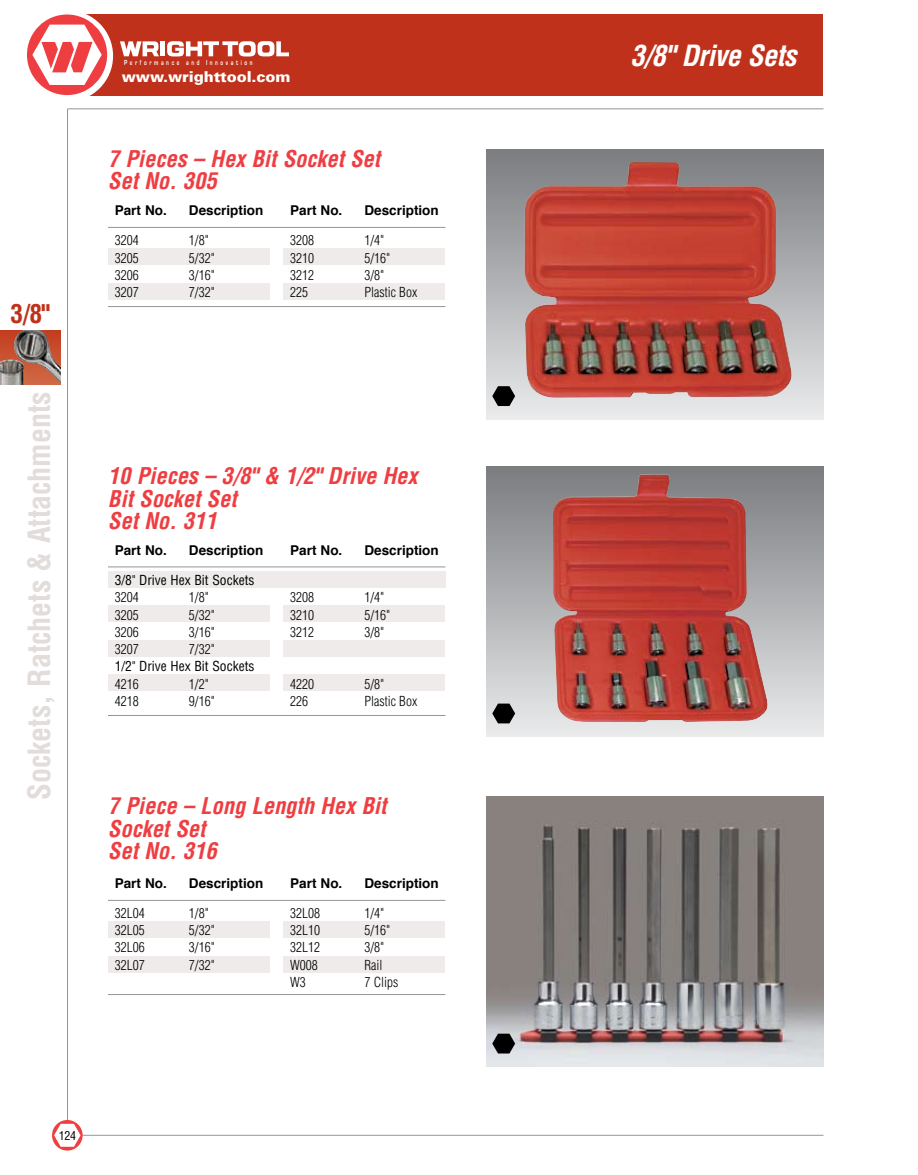
<style>
.page{position:relative;width:918px;height:1175px;background:#fff}
.page>*{position:absolute;margin:0;border:0;box-sizing:border-box;transform-origin:0 0}
.t1{font:700 condensed 30px "Helvetica";color:#e2dcda}
.t2{font:italic 700 condensed 28.5px "Helvetica";letter-spacing:-.02em;color:#fff}
.t3{font:700 condensed 25.5px "Helvetica";color:#bf311a}
.t4{font:italic 700 condensed 22.5px/22.5px "Helvetica";color:#ef3e42}
.t5{font:900 15px "Univers";letter-spacing:-.005em;color:#fff}
.t6{font:300 condensed 13.5px "Helvetica";color:#000}
.t7{font:700 13.5px "Helvetica";color:#000}
.t8{font:condensed 13.5px/17.2px "Helvetica";color:#000}
.t9{font:condensed 12px "Helvetica";color:#000}
.t10{font:700 7.5px "Eurostile";letter-spacing:.49em;color:#fff;scale:.7 1}
.s1{font-weight:300}
</style>
<div class="page">
<img style="left:486px;top:796px;width:338px;height:270px">
<div style="left:486px;top:467px;width:338px;height:270px;background:linear-gradient(to bottom,#797c7f,#e9eaeb)"></div>
<img style="left:553px;top:474px;width:215px;height:248px">
<div style="left:486px;top:149px;width:338px;height:270px;background:linear-gradient(to bottom,#797b7f,#e9eaeb)"></div>
<img style="left:524px;top:162px;width:268px;height:236px">
<hr style="left:67px;top:109px;width:1px;height:1026px;background:#939598">
<hr style="left:68px;top:1134px;width:756px;height:1px;background:#939598">
<hr style="left:68px;top:108px;width:756px;height:1px;background:#939598">
<svg style="left:52px;top:1120px;width:31px;height:30px"></svg>
<svg style="left:54px;top:1123px;width:27px;height:23px"></svg>
<div style="left:108px;top:605px;width:162px;height:17px;background:#eeebea"></div>
<div style="left:108px;top:570px;width:338px;height:17px;background:#eeebea"></div>
<div style="left:284px;top:605px;width:162px;height:17px;background:#eeebea"></div>
<div style="left:108px;top:674px;width:162px;height:17px;background:#eeebea"></div>
<div style="left:108px;top:640px;width:162px;height:17px;background:#eeebea"></div>
<div style="left:284px;top:674px;width:162px;height:17px;background:#eeebea"></div>
<div style="left:284px;top:640px;width:162px;height:17px;background:#eeebea"></div>
<hr style="left:108px;top:566px;width:338px;height:1px;background:#939598">
<hr style="left:108px;top:715px;width:338px;height:1px;background:#939598">
<svg style="left:492px;top:386px;width:23px;height:20px"></svg>
<svg style="left:492px;top:703px;width:23px;height:20px"></svg>
<div style="left:108px;top:283px;width:162px;height:17px;background:#eeebea"></div>
<div style="left:108px;top:248px;width:162px;height:17px;background:#eeebea"></div>
<div style="left:284px;top:248px;width:162px;height:17px;background:#eeebea"></div>
<div style="left:284px;top:283px;width:162px;height:17px;background:#eeebea"></div>
<hr style="left:108px;top:227px;width:338px;height:1px;background:#939598">
<hr style="left:108px;top:306px;width:338px;height:1px;background:#939598">
<div style="left:68px;top:14px;width:756px;height:81px;background:#bf311a"></div>
<div style="left:22px;top:10px;width:91px;height:92px;background:#fff;border-radius:50%"></div>
<svg style="left:27px;top:14px;width:80px;height:81px"></svg>
<svg style="left:120px;top:41px;width:39px;height:15px"></svg>
<hr style="left:161px;top:41px;width:4px;height:15px;background:#fff">
<svg style="left:167px;top:41px;width:122px;height:15px"></svg>
<img style="left:0;top:331px;width:61px;height:54px">
<div style="left:108px;top:955px;width:162px;height:17px;background:#eeebea"></div>
<div style="left:108px;top:921px;width:162px;height:17px;background:#eeebea"></div>
<div style="left:284px;top:921px;width:162px;height:17px;background:#eeebea"></div>
<div style="left:284px;top:955px;width:162px;height:17px;background:#eeebea"></div>
<hr style="left:108px;top:900px;width:338px;height:1px;background:#939598">
<hr style="left:108px;top:994px;width:338px;height:1px;background:#939598">
<svg style="left:492px;top:1033px;width:23px;height:20px"></svg>
<p class="t3" style="left:11px;top:298px;width:41px">3/8"</p>
<p class="t1" style="left:21px;top:800px;width:410px;rotate:-90deg">Sockets, Ratchets &amp; Attachments</p>
<p class="t10" style="left:124px;top:59px;width:185px">Performance and Innovation</p>
<p class="t5" style="left:122px;top:67px;width:170px">www.wrighttool.com</p>
<p class="t4" style="left:108px;top:147px;width:274px">7 Pieces – Hex Bit Socket Set<br>Set No. 305</p>
<p class="t7" style="left:115px;top:198px;width:54px">Part No.</p>
<p class="t7" style="left:189px;top:198px;width:76px">Description</p>
<p class="t7" style="left:290px;top:198px;width:54px">Part No.</p>
<p class="t7" style="left:364px;top:198px;width:76px">Description</p>
<p class="t6" style="left:115px;top:232px;width:25px">3204</p>
<p class="t6" style="left:189px;top:232px;width:21px">1/8"</p>
<p class="t6" style="left:290px;top:232px;width:25px">3208</p>
<p class="t6" style="left:364px;top:232px;width:21px">1/4"</p>
<p class="t6" style="left:115px;top:250px;width:25px">3205</p>
<p class="t6" style="left:189px;top:250px;width:27px">5/32"</p>
<p class="t6" style="left:290px;top:250px;width:25px">3210</p>
<p class="t6" style="left:364px;top:250px;width:27px">5/16"</p>
<p class="t6" style="left:115px;top:267px;width:25px">3206</p>
<p class="t6" style="left:189px;top:267px;width:27px">3/16"</p>
<p class="t6" style="left:290px;top:267px;width:25px">3212</p>
<p class="t6" style="left:364px;top:267px;width:21px">3/8"</p>
<p class="t6" style="left:115px;top:284px;width:25px">3207</p>
<p class="t6" style="left:189px;top:284px;width:27px">7/32"</p>
<p class="t6" style="left:290px;top:284px;width:19px">225</p>
<p class="t6" style="left:364px;top:284px;width:54px">Plastic Box</p>
<p class="t4" style="left:108px;top:464px;width:311px">10 Pieces – 3/8" &amp; 1/2" Drive Hex<br>Bit Socket Set<br>Set No. 311</p>
<p class="t7" style="left:115px;top:538px;width:54px">Part No.</p>
<p class="t7" style="left:189px;top:538px;width:76px">Description</p>
<p class="t7" style="left:290px;top:538px;width:54px">Part No.</p>
<p class="t7" style="left:364px;top:538px;width:76px">Description</p>
<p class="t8" style="left:115px;top:571px;width:141px">3/8" Drive Hex Bit Sockets<br><span class="s1">3204</span></p>
<p class="t6" style="left:189px;top:589px;width:21px">1/8"</p>
<p class="t6" style="left:290px;top:589px;width:25px">3208</p>
<p class="t6" style="left:364px;top:589px;width:21px">1/4"</p>
<p class="t6" style="left:115px;top:607px;width:25px">3205</p>
<p class="t6" style="left:189px;top:607px;width:27px">5/32"</p>
<p class="t6" style="left:290px;top:607px;width:25px">3210</p>
<p class="t6" style="left:364px;top:607px;width:27px">5/16"</p>
<p class="t6" style="left:115px;top:624px;width:25px">3206</p>
<p class="t6" style="left:189px;top:624px;width:27px">3/16"</p>
<p class="t6" style="left:290px;top:624px;width:25px">3212</p>
<p class="t6" style="left:364px;top:624px;width:21px">3/8"</p>
<p class="t6" style="left:115px;top:641px;width:25px">3207</p>
<p class="t8" style="left:115px;top:640px;width:141px;text-indent:74px"><span class="s1">7/32"<br></span>1/2" Drive Hex Bit Sockets<br><span class="s1">4216</span></p>
<p class="t6" style="left:189px;top:676px;width:21px">1/2"</p>
<p class="t6" style="left:290px;top:676px;width:25px">4220</p>
<p class="t6" style="left:364px;top:676px;width:21px">5/8"</p>
<p class="t6" style="left:115px;top:693px;width:25px">4218</p>
<p class="t6" style="left:189px;top:693px;width:27px">9/16"</p>
<p class="t6" style="left:290px;top:693px;width:19px">226</p>
<p class="t6" style="left:364px;top:693px;width:54px">Plastic Box</p>
<p class="t4" style="left:108px;top:794px;width:280px">7 Piece – Long Length Hex Bit<br>Socket Set<br>Set No. 316</p>
<p class="t7" style="left:115px;top:870px;width:54px">Part No.</p>
<p class="t7" style="left:189px;top:870px;width:76px">Description</p>
<p class="t7" style="left:290px;top:870px;width:54px">Part No.</p>
<p class="t7" style="left:364px;top:870px;width:76px">Description</p>
<p class="t6" style="left:115px;top:905px;width:31px">32L04</p>
<p class="t6" style="left:189px;top:905px;width:21px">1/8"</p>
<p class="t6" style="left:290px;top:905px;width:31px">32L08</p>
<p class="t6" style="left:364px;top:905px;width:21px">1/4"</p>
<p class="t6" style="left:115px;top:922px;width:31px">32L05</p>
<p class="t6" style="left:189px;top:922px;width:27px">5/32"</p>
<p class="t6" style="left:290px;top:922px;width:31px">32L10</p>
<p class="t6" style="left:364px;top:922px;width:27px">5/16"</p>
<p class="t6" style="left:115px;top:939px;width:31px">32L06</p>
<p class="t6" style="left:189px;top:939px;width:27px">3/16"</p>
<p class="t6" style="left:290px;top:939px;width:31px">32L12</p>
<p class="t6" style="left:364px;top:939px;width:21px">3/8"</p>
<p class="t6" style="left:115px;top:957px;width:31px">32L07</p>
<p class="t6" style="left:189px;top:957px;width:27px">7/32"</p>
<p class="t6" style="left:290px;top:957px;width:29px">W008</p>
<p class="t6" style="left:364px;top:957px;width:19px">Rail</p>
<p class="t6" style="left:290px;top:974px;width:17px">W3</p>
<p class="t6" style="left:364px;top:974px;width:36px">7 Clips</p>
<p class="t9" style="left:59px;top:1128px;width:19px">124</p>
<p class="t2" style="left:630px;top:38px;width:168px">3/8" Drive Sets</p>
</div>
